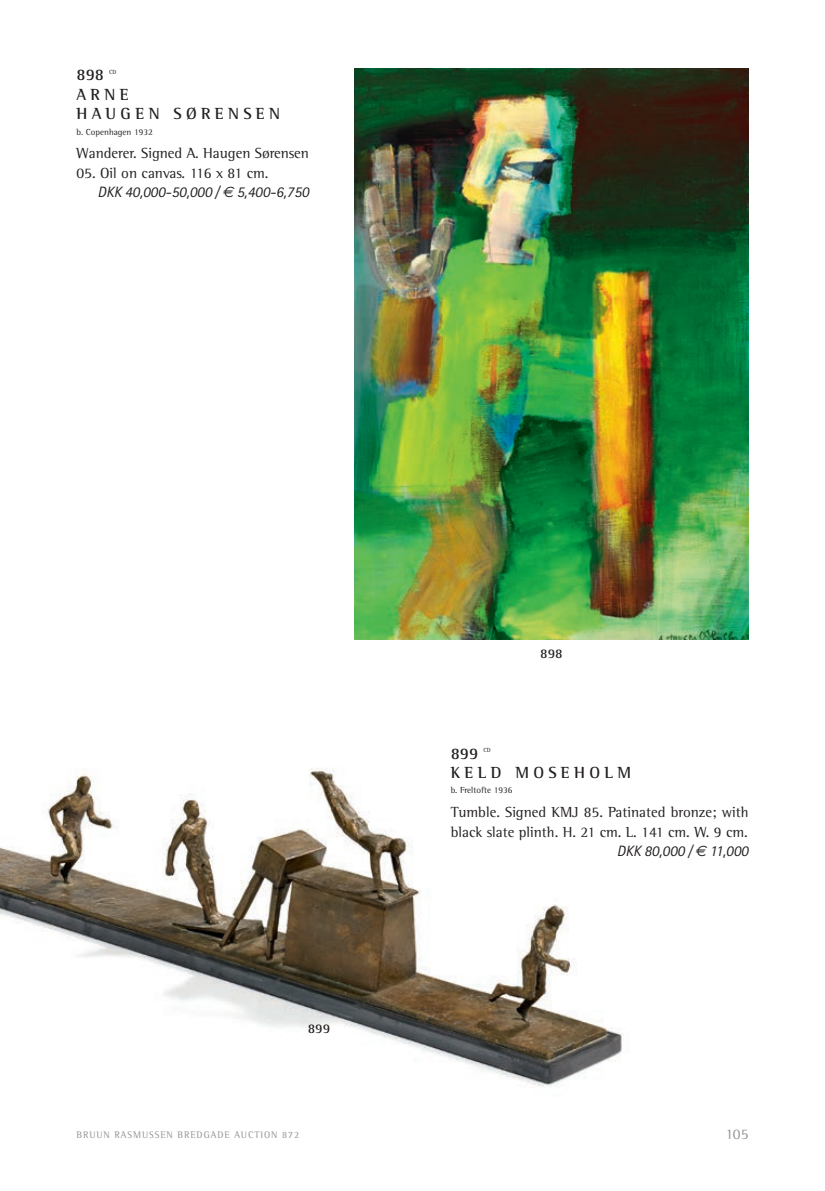
<style>
.page{position:relative;width:825px;height:1191px;background:#fff}
.page>*{position:absolute;margin:0;border:0;box-sizing:border-box;transform-origin:0 0}
.Artist{font:700 16.5px/19.5px "Rotis Semi Serif";letter-spacing:.26em;color:#231f20}
.CatalogNumber{font:700 16.5px "Rotis Semi Serif";color:#231f20}
.ItemText{font:15px/19.5px "Rotis Semi Serif";color:#231f20}
.Price{font:italic 15px "Rotis Sans Serif";color:#231f20}
.t1{font:15px "Rotis Semi Serif";color:#939598}
.CatalogNumberBlack{font:700 13.5px "Rotis Semi Serif";color:#231f20}
.t2{font:9.75px "Rotis Semi Serif";letter-spacing:.095em;color:#939598}
.ArtistBio{font:9px "Rotis Semi Serif";color:#231f20}
.CatalogNumber-2{font:6.15px "Rotis Semi Serif";color:#231f20}
.s1{font-family:"Euro Sans"}
</style>
<div class="page">
<img style="left:0;top:768px;width:623px;height:319px">
<img style="left:354px;top:68px;width:394px;height:571px">
<p class="CatalogNumber" style="left:77px;top:65px;width:29px">898</p>
<p class="CatalogNumber-2" style="left:109px;top:68px;width:9px">CD</p>
<p class="Artist" style="left:77px;top:85px;width:205px">ARNE<br>HAUGEN SØRENSEN</p>
<p class="ArtistBio" style="left:77px;top:126px;width:78px">b. Copenhagen 1932</p>
<p class="ItemText" style="left:77px;top:143px;width:234px">Wanderer. Signed A. Haugen Sørensen</p>
<p class="ItemText" style="left:77px;top:163px;width:193px">05. Oil on canvas. 116 x 81 cm.</p>
<p class="Price" style="left:97px;top:183px;width:213px">DKK 40,000-50,000 / <span class="s1">€</span> 5,400-6,750</p>
<p class="CatalogNumberBlack" style="left:308px;top:1020px;width:24px">899</p>
<p class="CatalogNumberBlack" style="left:540px;top:645px;width:24px">898</p>
<p class="CatalogNumber" style="left:451px;top:743px;width:29px">899</p>
<p class="CatalogNumber-2" style="left:483px;top:747px;width:9px">CD</p>
<p class="Artist" style="left:451px;top:763px;width:182px">KELD MOSEHOLM</p>
<p class="ArtistBio" style="left:451px;top:785px;width:63px">b. Freltofte 1936</p>
<p class="ItemText" style="left:451px;top:802px;width:299px">Tumble. Signed KMJ 85. Patinated bronze; with black slate plinth. H. 21 cm. L. 141 cm. W. 9 cm.</p>
<p class="Price" style="left:617px;top:842px;width:133px">DKK 80,000 / <span class="s1">€</span> 11,000</p>
<p class="t2" style="left:77px;top:1129px;width:224px">BRUUN RASMUSSEN BREDGADE AUCTION 872</p>
<p class="t1" style="left:726px;top:1124px;width:24px">105</p>
</div>
